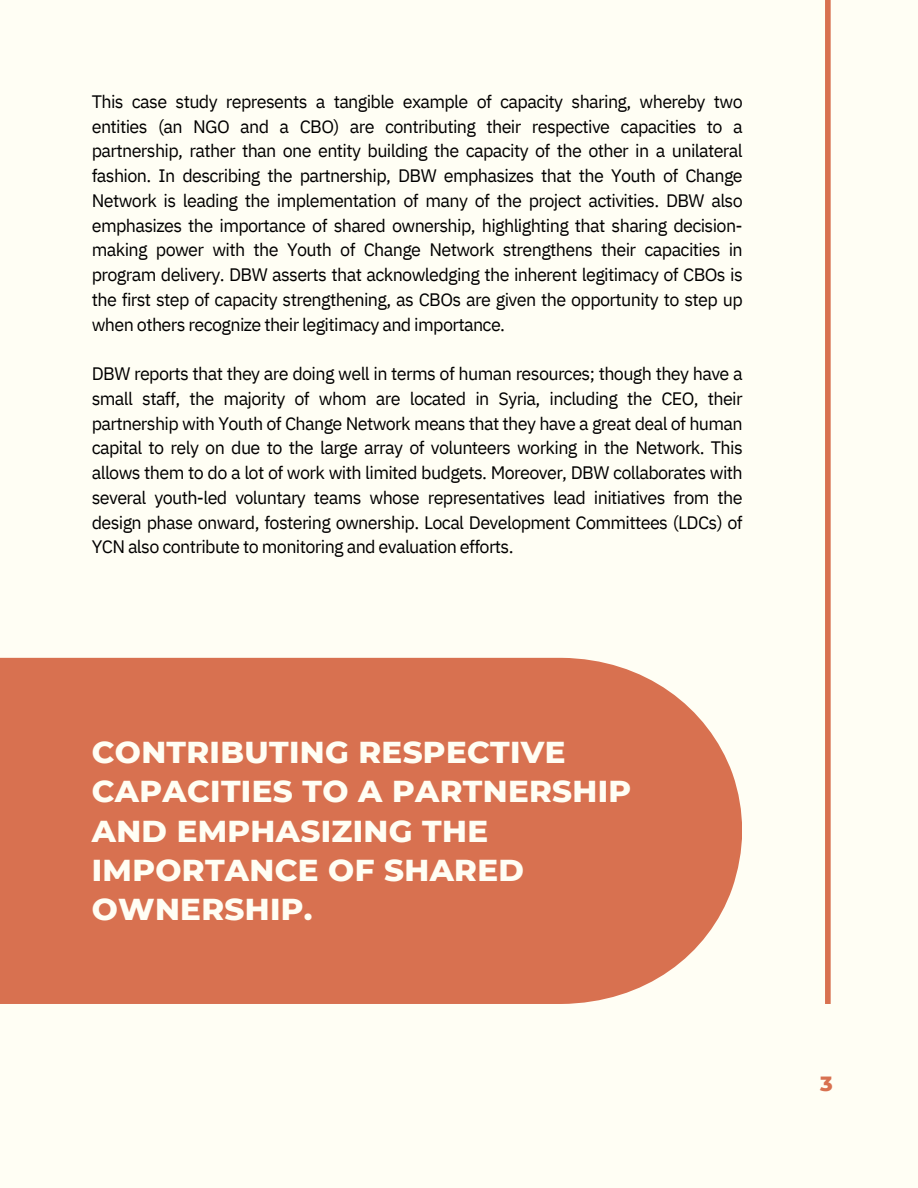
<style>
.page{position:relative;width:918px;height:1188px;background:#fffef4}
.page>*{position:absolute;margin:0;border:0;box-sizing:border-box;transform-origin:0 0}
.t1{font:800 30.9px/39.3px "Montserrat";letter-spacing:.01em;color:#fffef4}
.t2{font:800 21px "Montserrat";color:#d87150}
.t3{font:18px/24.8px "IBM Plex Sans";letter-spacing:-.035em;color:#000;text-align:justify}
</style>
<div class="page">
<div style="left:825px;top:0;width:6px;height:1004px;background:#d87150"></div>
<div style="left:0;top:658px;width:742px;height:346px;background:#d87150"></div>
<p class="t3" style="left:92px;top:89px;width:653px">This case study represents a tangible example of capacity sharing, whereby two entities (an NGO and a CBO) are contributing their respective capacities to a partnership, rather than one entity building the capacity of the other in a unilateral fashion. In describing the partnership, DBW emphasizes that the Youth of Change Network is leading the implementation of many of the project activities. DBW also emphasizes the importance of shared ownership, highlighting that sharing decision&shy;making power with the Youth of Change Network strengthens their capacities in program delivery. DBW asserts that acknowledging the inherent legitimacy of CBOs is the first step of capacity strengthening, as CBOs are given the opportunity to step up when others recognize their legitimacy and importance.</p>
<p class="t3" style="left:92px;top:361px;width:653px">DBW reports that they are doing well in terms of human resources; though they have a small staff, the majority of whom are located in Syria, including the CEO, their partnership with Youth of Change Network means that they have a great deal of human capital to rely on due to the large array of volunteers working in the Network. This allows them to do a lot of work with limited budgets. Moreover, DBW collaborates with several youth-led voluntary teams whose representatives lead initiatives from the design phase onward, fostering ownership. Local Development Committees (LDCs) of YCN also contribute to monitoring and evaluation efforts.</p>
<p class="t1" style="left:92px;top:732px;width:541px">CONTRIBUTING RESPECTIVE<br>CAPACITIES TO A PARTNERSHIP<br>AND EMPHASIZING THE<br>IMPORTANCE OF SHARED<br>OWNERSHIP.</p>
<h1 class="t2" style="left:820px;top:1071px;width:14px">3</h1>
</div>
